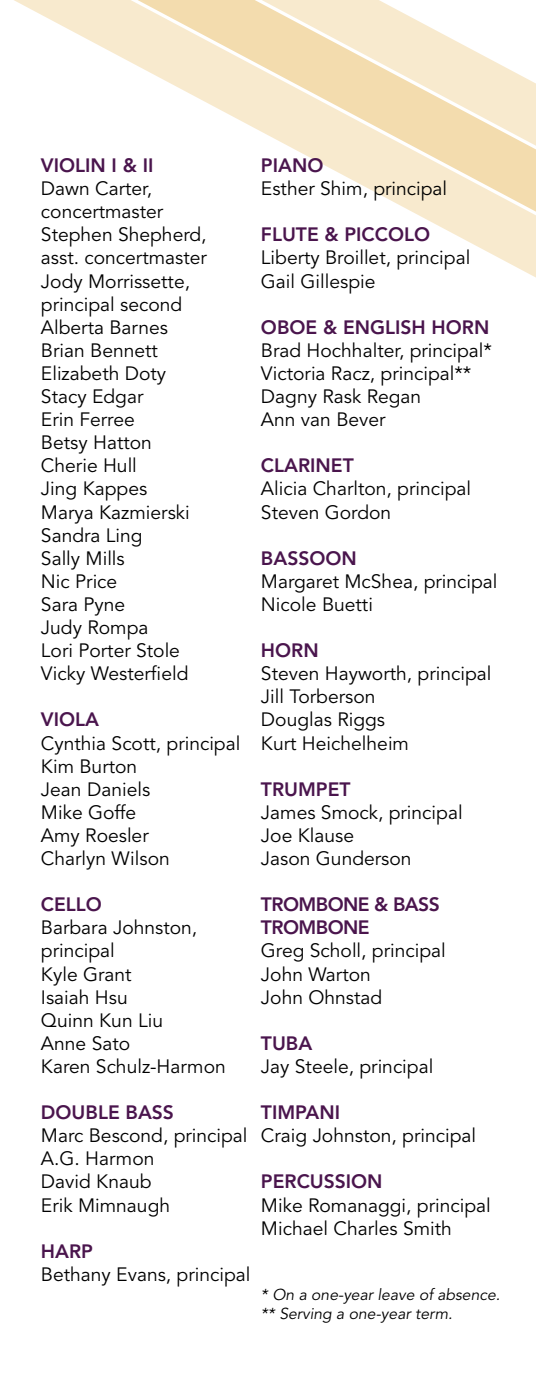
<style>
.page{position:relative;width:536px;height:1386px;background:#fff}
.page>*{position:absolute;margin:0;border:0;box-sizing:border-box;transform-origin:0 0}
.t1{font:19.25px/23.1px "Avenir LT Std";color:#000}
.t2{font:800 19.25px "Avenir LT Std";color:#4a154d}
.t3{font:800 19.25px/23.1px "Avenir LT Std";letter-spacing:-.03em;color:#4a154d}
.t4{font:italic 15.75px/18.9px "Avenir LT Std";color:#000}
</style>
<div class="page">
<svg style="left:46px;top:0;width:490px;height:278px"></svg>
<p class="t2" style="left:41px;top:157px;width:114px">VIOLIN I &amp; II</p>
<p class="t1" style="left:41px;top:179px;width:167px">Dawn Carter, concertmaster<br>Stephen Shepherd, asst. concertmaster<br>Jody Morrissette, principal second<br>Alberta Barnes<br>Brian Bennett<br>Elizabeth Doty<br>Stacy Edgar<br>Erin Ferree<br>Betsy Hatton<br>Cherie Hull<br>Jing Kappes<br>Marya Kazmierski<br>Sandra Ling<br>Sally Mills<br>Nic Price<br>Sara Pyne<br>Judy Rompa<br>Lori Porter Stole<br>Vicky Westerfield</p>
<p class="t2" style="left:41px;top:711px;width:60px">VIOLA</p>
<p class="t1" style="left:41px;top:733px;width:201px">Cynthia Scott, principal<br>Kim Burton<br>Jean Daniels<br>Mike Goffe<br>Amy Roesler<br>Charlyn Wilson</p>
<p class="t2" style="left:41px;top:896px;width:62px">CELLO</p>
<p class="t1" style="left:41px;top:918px;width:186px">Barbara Johnston, principal<br>Kyle Grant<br>Isaiah Hsu<br>Quinn Kun Liu<br>Anne Sato<br>Karen Schulz-Harmon</p>
<p class="t2" style="left:41px;top:1104px;width:134px">DOUBLE BASS</p>
<p class="t1" style="left:41px;top:1126px;width:208px">Marc Bescond, principal<br>A.G. Harmon<br>David Knaub<br>Erik Mimnaugh</p>
<p class="t2" style="left:41px;top:1243px;width:54px">HARP</p>
<p class="t1" style="left:41px;top:1264px;width:211px">Bethany Evans, principal</p>
<p class="t2" style="left:261px;top:157px;width:64px">PIANO</p>
<p class="t1" style="left:261px;top:179px;width:188px">Esther Shim, principal</p>
<p class="t2" style="left:261px;top:226px;width:170px">FLUTE &amp; PICCOLO</p>
<p class="t1" style="left:261px;top:248px;width:211px">Liberty Broillet, principal<br>Gail Gillespie</p>
<p class="t2" style="left:261px;top:319px;width:230px">OBOE &amp; ENGLISH HORN</p>
<p class="t1" style="left:261px;top:340px;width:232px">Brad Hochhalter, principal*<br>Victoria Racz, principal**<br>Dagny Rask Regan<br>Ann van Bever</p>
<p class="t2" style="left:261px;top:457px;width:94px">CLARINET</p>
<p class="t1" style="left:261px;top:479px;width:211px">Alicia Charlton, principal<br>Steven Gordon</p>
<p class="t2" style="left:261px;top:550px;width:97px">BASSOON</p>
<p class="t1" style="left:261px;top:571px;width:238px">Margaret McShea, principal<br>Nicole Buetti</p>
<p class="t2" style="left:261px;top:642px;width:59px">HORN</p>
<p class="t1" style="left:261px;top:664px;width:232px">Steven Hayworth, principal<br>Jill Torberson<br>Douglas Riggs<br>Kurt Heichelheim</p>
<p class="t2" style="left:261px;top:781px;width:91px">TRUMPET</p>
<p class="t1" style="left:261px;top:802px;width:203px">James Smock, principal<br>Joe Klause<br>Jason Gunderson</p>
<p class="t3" style="left:261px;top:894px;width:180px">TROMBONE &amp; BASS<br>TROMBONE</p>
<p class="t1" style="left:261px;top:941px;width:186px">Greg Scholl, principal<br>John Warton<br>John Ohnstad</p>
<p class="t2" style="left:261px;top:1035px;width:53px">TUBA</p>
<p class="t1" style="left:261px;top:1057px;width:174px">Jay Steele, principal</p>
<p class="t2" style="left:261px;top:1104px;width:81px">TIMPANI</p>
<p class="t1" style="left:261px;top:1126px;width:216px">Craig Johnston, principal</p>
<p class="t2" style="left:261px;top:1173px;width:123px">PERCUSSION</p>
<p class="t1" style="left:261px;top:1195px;width:231px">Mike Romanaggi, principal<br>Michael Charles Smith</p>
<p class="t4" style="left:261px;top:1287px;width:240px">* On a one-year leave of absence. ** Serving a one-year term.</p>
</div>
